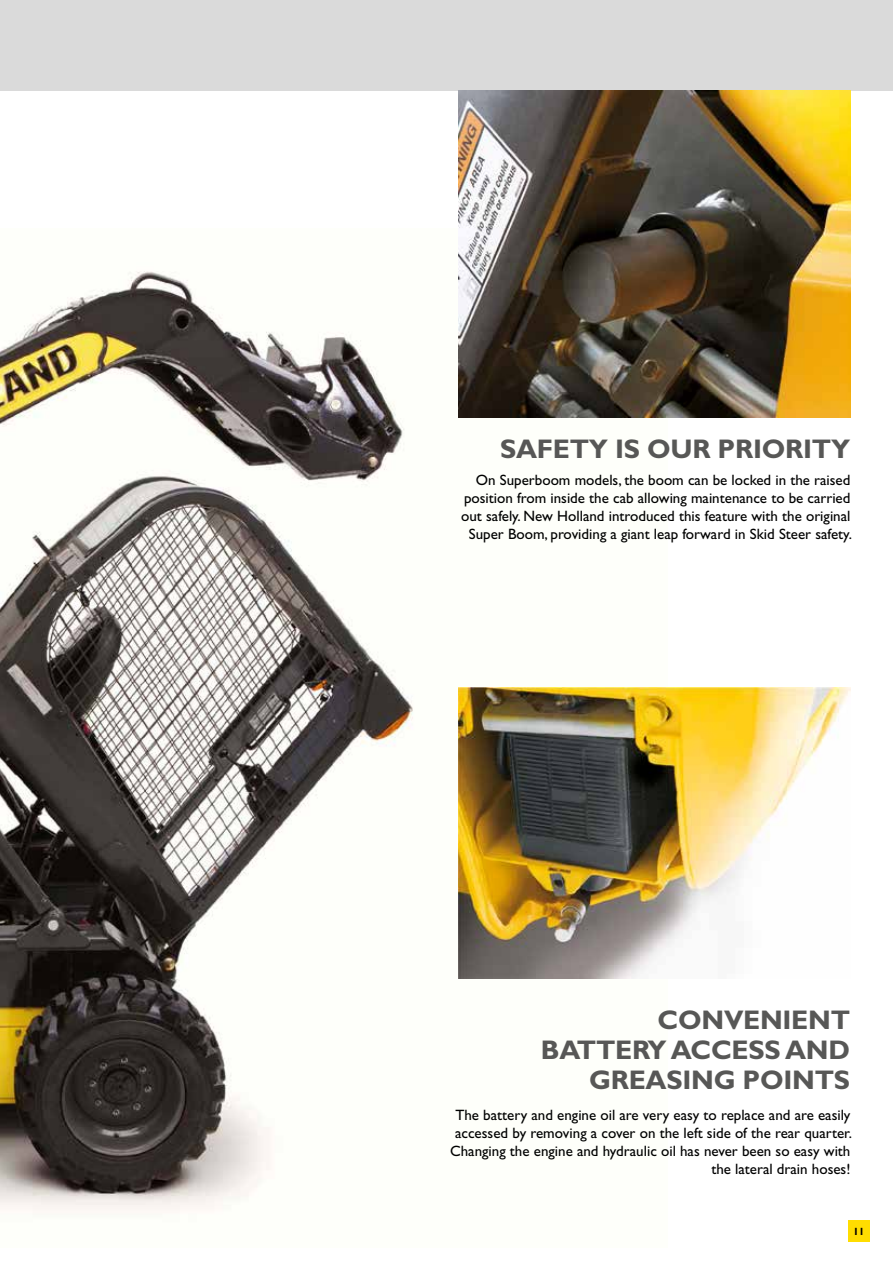
<style>
.page{position:relative;width:893px;height:1263px;background:#fff}
.page>*{position:absolute;margin:0;border:0;box-sizing:border-box;transform-origin:0 0}
.t1{font:700 27px/30px "Gill Sans Std";letter-spacing:-.01em;color:#575756;text-align:right}
.t2{font:15px/18px "Gill Sans Std";color:#000;text-align:right}
.t3{font:700 10.5px "Gill Sans Std";color:#000}
</style>
<div class="page">
<img style="left:0;top:248px;width:667px;height:963px">
<div style="left:0;top:0;width:893px;height:90px;background:#dadada"></div>
<img style="left:459px;top:90px;width:391px;height:328px">
<div style="left:848px;top:1220px;width:22px;height:22px;background:#fd0"></div>
<img style="left:458px;top:688px;width:392px;height:290px">
<h1 class="t1" style="left:500px;top:434px;width:352px">SAFETY IS OUR PRIORITY</h1>
<p class="t2" style="left:461px;top:471px;width:392px">On Superboom models, the boom can be locked in the raised position from inside the cab allowing maintenance to be carried out safely. New Holland introduced this feature with the original Super Boom, providing a giant leap forward in Skid Steer safety.</p>
<h1 class="t1" style="left:541px;top:1005px;width:311px">CONVENIENT<br>BATTERY ACCESS AND<br>GREASING POINTS</h1>
<p class="t2" style="left:450px;top:1106px;width:403px">The battery and engine oil are very easy to replace and are easily accessed by removing a cover on the left side of the rear quarter.<br>Changing the engine and hydraulic oil has never been so easy with the lateral drain hoses!</p>
<p class="t3" style="left:853px;top:1225px;width:13px">11</p>
</div>
